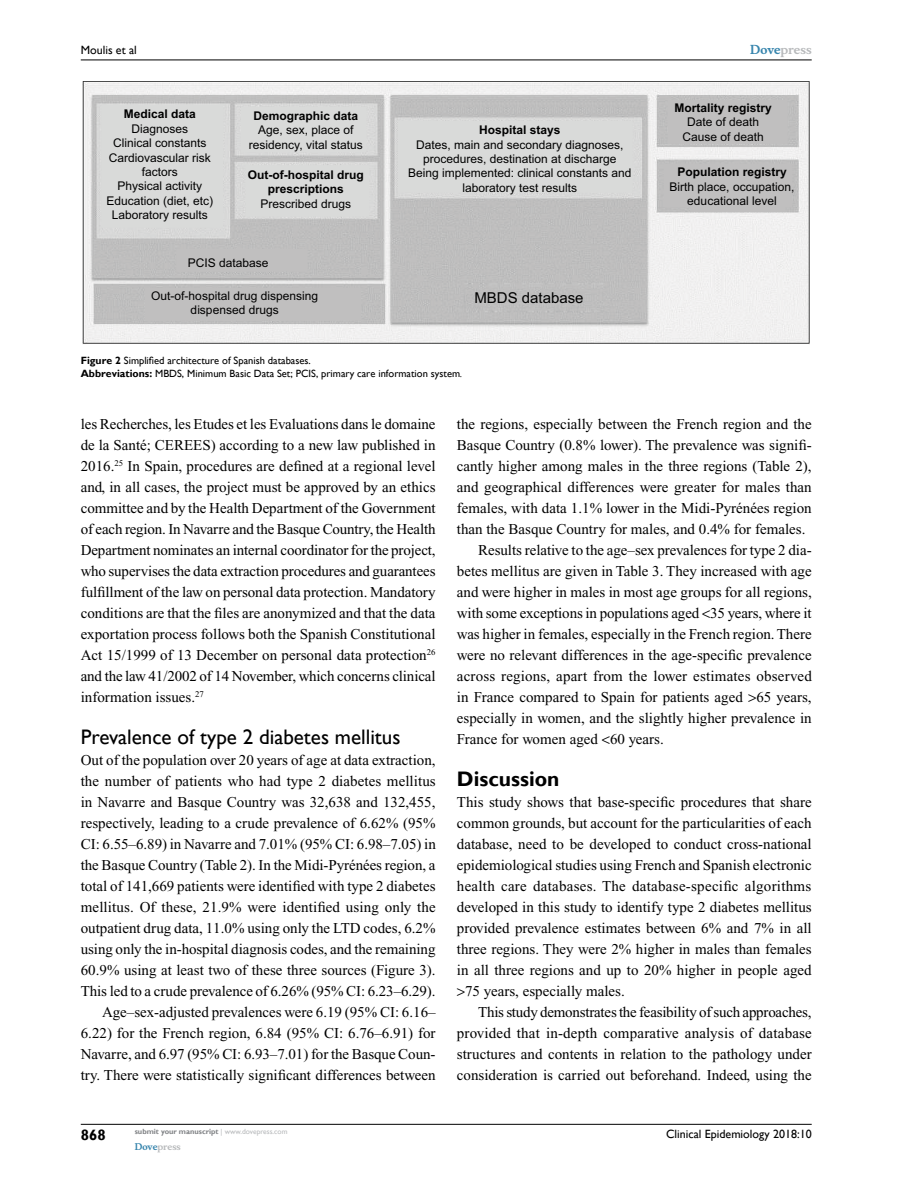
<style>
.page{position:relative;width:918px;height:1188px;background:#fff}
.page>*{position:absolute;margin:0;border:0;box-sizing:border-box;transform-origin:0 0}
.t1{font:21px "Gill Sans";color:#000}
.t2{font:700 21px "Gill Sans";color:#000}
.t3{font:15px/21px "Times New Roman";color:#000;text-align:justify}
.t4{font:15px "Times New Roman";letter-spacing:.02em;color:#000}
.t5{font:15px "Arial";color:#000}
.t6{font:700 15px "Gill Sans";color:#000}
.t7{font:12px/14.4px "Arial";color:#000;text-align:center}
.t8{font:700 12px/14.4px "Arial";color:#000;text-align:center}
.t9{font:12px "Gill Sans";color:#000}
.t10{font:700 12px "Musee";color:#b8babc}
.t11{font:10.5px/13.5px "Gill Sans";color:#000}
.t12{font:700 9px "Musee";color:#b8babc}
.t13{font:700 7.5px "Gill Sans";color:#808285}
.s1{font-weight:700}
.s2{font-style:italic}
.s3{color:#3785ad}
.s4{font-weight:400;color:#b8babc}
</style>
<div class="page">
<hr style="left:81px;top:1124px;width:731px;height:1px;background:#000">
<hr style="left:81px;top:60px;width:731px;height:1px;background:#000">
<img style="left:83px;top:81px;width:727px;height:263px">
<p class="t9" style="left:81px;top:43px;width:58px">Moulis et al</p>
<p class="t8" style="left:124px;top:107px;width:74px">Medical data</p>
<p class="t7" style="left:106px;top:121px;width:108px">Diagnoses<br>Clinical constants<br>Cardiovascular risk factors<br>Physical activity<br>Education (diet, etc)<br>Laboratory results</p>
<p class="t8" style="left:253px;top:109px;width:106px">Demographic data</p>
<p class="t7" style="left:249px;top:123px;width:115px">Age, sex, place of residency, vital status</p>
<p class="t8" style="left:479px;top:123px;width:83px">Hospital stays</p>
<p class="t7" style="left:408px;top:137px;width:225px">Dates, main and secondary diagnoses, procedures, destination at discharge Being implemented: clinical constants and laboratory test results</p>
<p class="t8" style="left:248px;top:168px;width:117px">Out-of-hospital drug prescriptions</p>
<p class="t7" style="left:260px;top:196px;width:92px">Prescribed drugs</p>
<p class="t7" style="left:188px;top:256px;width:82px">PCIS database</p>
<p class="t7" style="left:151px;top:288px;width:168px">Out-of-hospital drug dispensing dispensed drugs</p>
<p class="t5" style="left:474px;top:287px;width:111px">MBDS database</p>
<p class="t11" style="left:81px;top:353px;width:383px"><span class="s1">Figure 2</span> Simplified architecture of Spanish databases.<br><span class="s1">Abbreviations:</span> MBDS, Minimum Basic Data Set; PCIS, primary care information system<span class="s2">.</span></p>
<p class="t10" style="left:750px;top:43px;width:63px"><span class="s3">Dove</span>press</p>
<p class="t8" style="left:674px;top:101px;width:99px">Mortality registry</p>
<p class="t7" style="left:682px;top:115px;width:83px">Date of death<br>Cause of death</p>
<p class="t8" style="left:677px;top:165px;width:111px">Population registry</p>
<p class="t7" style="left:670px;top:179px;width:126px">Birth place, occupation, educational level</p>
<p class="t3" style="left:81px;top:414px;width:357px">les Recherches, les Etudes et les Evaluations dans le domaine de la Santé; CEREES) according to a new law published in 2016.<sup>25</sup> In Spain, procedures are defined at a regional level and, in all cases, the project must be approved by an ethics committee and by the Health Department of the Government of each region. In Navarre and the Basque Country, the Health Department nominates an internal coordinator for the project, who supervises the data extraction procedures and guarantees fulfillment of the law on personal data protection. Mandatory conditions are that the files are anonymized and that the data exportation process follows both the Spanish Constitutional Act 15/1999 of 13 December on personal data protection<sup>26 </sup>and the law 41/2002 of 14 November, which concerns clinical information issues.<sup>27</sup></p>
<h1 class="t1" style="left:81px;top:725px;width:321px">Prevalence of type 2 diabetes mellitus</h1>
<p class="t3" style="left:81px;top:750px;width:357px;text-align:right">Out of the population over 20 years of age at data extraction, the number of patients who had type 2 diabetes mellitus in Navarre and Basque Country was 32,638 and 132,455, respectively, leading to a crude prevalence of 6.62% (95% CI: 6.55–6.89) in Navarre and 7.01% (95% CI: 6.98–7.05) in the Basque Country (Table 2). In the Midi-Pyrénées region, a total of 141,669 patients were identified with type 2 diabetes mellitus. Of these, 21.9% were identified using only the outpatient drug data, 11.0% using only the LTD codes, 6.2% using only the in-hospital diagnosis codes, and the remaining 60.9% using at least two of these three sources (Figure 3).<br>This led to a crude prevalence of 6.26% (95% CI: 6.23–6.29).<br>Age–sex-adjusted prevalences were 6.19 (95% CI: 6.16– 6.22) for the French region, 6.84 (95% CI: 6.76–6.91) for Navarre, and 6.97 (95% CI: 6.93–7.01) for the Basque Coun&shy;try. There were statistically significant differences between</p>
<p class="t3" style="left:457px;top:414px;width:356px">the regions, especially between the French region and the</p>
<p class="t3" style="left:457px;top:435px;width:356px">Basque Country (0.8% lower). The prevalence was signifi-</p>
<p class="t3" style="left:457px;top:456px;width:356px">cantly higher among males in the three regions (Table 2),</p>
<p class="t3" style="left:457px;top:477px;width:356px">and geographical differences were greater for males than</p>
<p class="t3" style="left:457px;top:498px;width:356px">females, with data 1.1% lower in the Midi-Pyrénées region</p>
<p class="t3" style="left:457px;top:519px;width:350px">than the Basque Country for males, and 0.4% for females.</p>
<p class="t3" style="left:478px;top:540px;width:335px">Results relative to the age–sex prevalences for type 2 dia-</p>
<p class="t3" style="left:457px;top:561px;width:356px">betes mellitus are given in Table 3. They increased with age</p>
<p class="t3" style="left:457px;top:582px;width:356px">and were higher in males in most age groups for all regions,</p>
<p class="t3" style="left:457px;top:603px;width:356px">with some exceptions in populations aged 35 years, where it</p>
<p class="t3" style="left:457px;top:624px;width:356px">was higher in females, especially in the French region. There</p>
<p class="t3" style="left:457px;top:645px;width:356px">were no relevant differences in the age-specific prevalence</p>
<p class="t3" style="left:457px;top:666px;width:357px">across regions, apart from the lower estimates observed</p>
<p class="t3" style="left:457px;top:687px;width:356px">in France compared to Spain for patients aged 65 years,</p>
<p class="t3" style="left:457px;top:708px;width:356px">especially in women, and the slightly higher prevalence in</p>
<p class="t3" style="left:457px;top:729px;width:208px">France for women aged 60 years.</p>
<h1 class="t2" style="left:457px;top:766px;width:104px">Discussion</h1>
<p class="t3" style="left:457px;top:792px;width:356px">This study shows that base-specific procedures that share</p>
<p class="t3" style="left:457px;top:813px;width:356px">common grounds, but account for the particularities of each</p>
<p class="t3" style="left:457px;top:834px;width:356px">database, need to be developed to conduct cross-national</p>
<p class="t3" style="left:457px;top:855px;width:356px">epidemiological studies using French and Spanish electronic</p>
<p class="t4" style="left:457px;top:878px;width:356px">health care databases. The database-specific algorithms</p>
<p class="t3" style="left:457px;top:897px;width:356px">developed in this study to identify type 2 diabetes mellitus</p>
<p class="t3" style="left:457px;top:918px;width:356px">provided prevalence estimates between 6% and 7% in all</p>
<p class="t3" style="left:457px;top:939px;width:356px">three regions. They were 2% higher in males than females</p>
<p class="t3" style="left:457px;top:960px;width:356px">in all three regions and up to 20% higher in people aged</p>
<p class="t3" style="left:465px;top:981px;width:161px">75 years, especially males.</p>
<p class="t3" style="left:478px;top:1002px;width:335px">This study demonstrates the feasibility of such approaches,</p>
<p class="t3" style="left:457px;top:1023px;width:357px">provided that in-depth comparative analysis of database</p>
<p class="t3" style="left:457px;top:1044px;width:356px">structures and contents in relation to the pathology under</p>
<p class="t3" style="left:457px;top:1065px;width:356px">consideration is carried out beforehand. Indeed, using the</p>
<p class="t6" style="left:81px;top:1126px;width:26px">868</p>
<p class="t13" style="left:135px;top:1127px;width:154px">submit your manuscript <span class="s4">| www.dovepress.com</span></p>
<p class="t12" style="left:135px;top:1141px;width:48px"><span class="s3">Dove</span>press</p>
<p class="t9" style="left:666px;top:1127px;width:147px">Clinical Epidemiology 2018:10</p>
</div>
